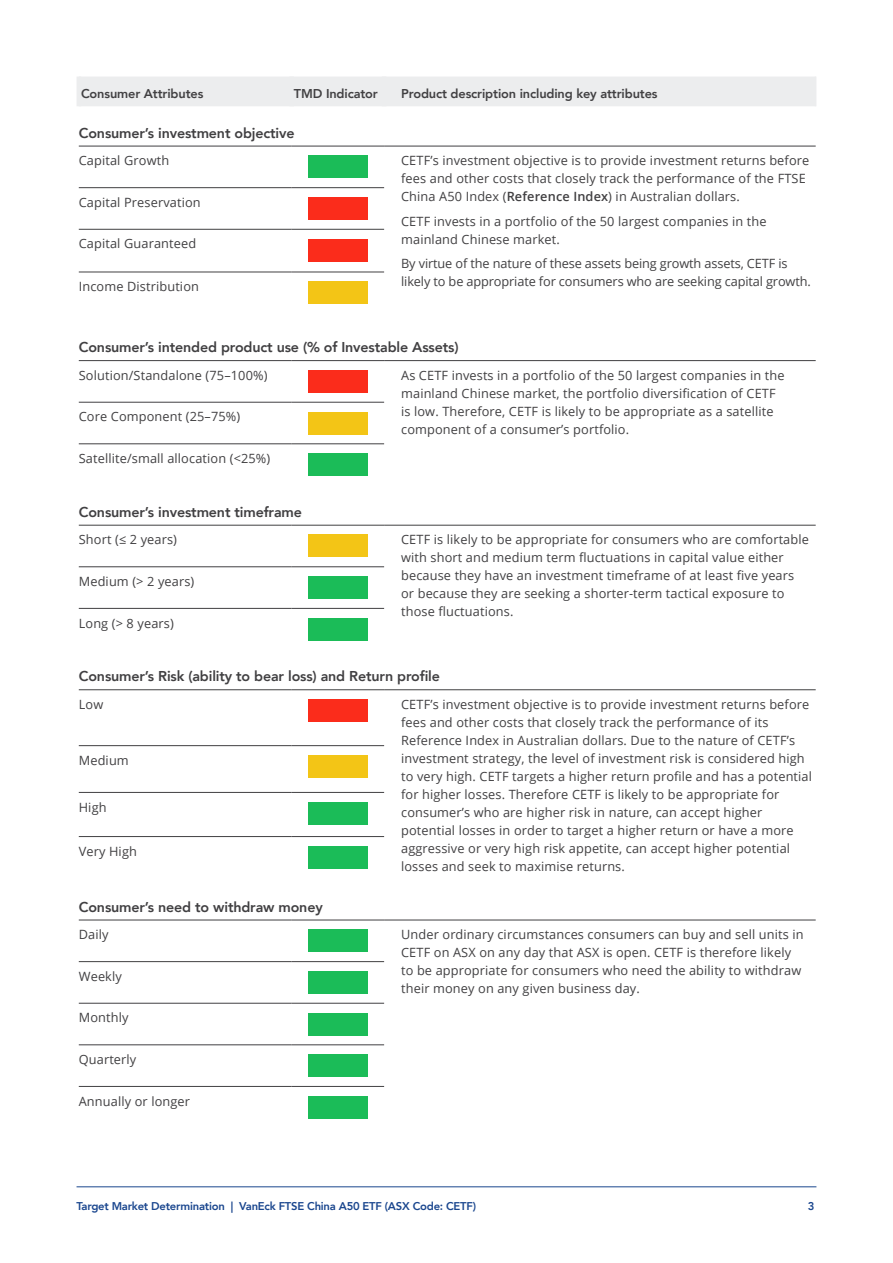
<style>
.page{position:relative;width:893px;height:1263px;background:#fff}
.page>*{position:absolute;margin:0;border:0;box-sizing:border-box;transform-origin:0 0}
.Table_Heading{font:800 14.25px "Avenir";letter-spacing:-.01em;color:#414042}
.Table_Text{font:12.75px/18px "Open Sans";letter-spacing:.01em;color:#414042}
.Table_Text-2{font:12.75px/18px "Open Sans";letter-spacing:-.01em;color:#414042}
.Table_Heading_Small{font:800 12.75px "Avenir";letter-spacing:-.01em;color:#414042}
.t1{font:800 11.25px "Avenir";letter-spacing:-.02em;color:#1a468e}
.s1{font-weight:600}
</style>
<div class="page">
<hr style="left:77px;top:1186px;width:739px;height:1px;background:#1a468e">
<hr style="left:79px;top:402px;width:213px;height:1px;background:#414042">
<hr style="left:79px;top:608px;width:213px;height:1px;background:#414042">
<hr style="left:79px;top:961px;width:213px;height:1px;background:#414042">
<hr style="left:79px;top:1003px;width:213px;height:1px;background:#414042">
<hr style="left:79px;top:1044px;width:213px;height:1px;background:#414042">
<hr style="left:292px;top:402px;width:92px;height:1px;background:#414042">
<hr style="left:292px;top:608px;width:92px;height:1px;background:#414042">
<hr style="left:79px;top:444px;width:213px;height:1px;background:#414042">
<hr style="left:292px;top:444px;width:92px;height:1px;background:#414042">
<hr style="left:79px;top:745px;width:213px;height:1px;background:#414042">
<hr style="left:292px;top:745px;width:92px;height:1px;background:#414042">
<hr style="left:79px;top:792px;width:213px;height:1px;background:#414042">
<hr style="left:292px;top:792px;width:92px;height:1px;background:#414042">
<hr style="left:292px;top:1003px;width:92px;height:1px;background:#414042">
<hr style="left:79px;top:836px;width:213px;height:1px;background:#414042">
<hr style="left:292px;top:836px;width:92px;height:1px;background:#414042">
<hr style="left:292px;top:961px;width:92px;height:1px;background:#414042">
<hr style="left:292px;top:1044px;width:92px;height:1px;background:#414042">
<hr style="left:79px;top:566px;width:213px;height:1px;background:#414042">
<hr style="left:292px;top:566px;width:92px;height:1px;background:#414042">
<hr style="left:79px;top:187px;width:213px;height:1px;background:#414042">
<hr style="left:292px;top:187px;width:92px;height:1px;background:#414042">
<hr style="left:79px;top:229px;width:213px;height:1px;background:#414042">
<hr style="left:292px;top:229px;width:92px;height:1px;background:#414042">
<hr style="left:79px;top:272px;width:213px;height:1px;background:#414042">
<hr style="left:292px;top:272px;width:92px;height:1px;background:#414042">
<hr style="left:79px;top:146px;width:213px;height:1px;background:#414042">
<hr style="left:292px;top:146px;width:92px;height:1px;background:#414042">
<hr style="left:384px;top:146px;width:432px;height:1px;background:#414042">
<hr style="left:79px;top:360px;width:213px;height:1px;background:#414042">
<hr style="left:292px;top:360px;width:92px;height:1px;background:#414042">
<hr style="left:384px;top:360px;width:432px;height:1px;background:#414042">
<hr style="left:79px;top:525px;width:213px;height:1px;background:#414042">
<hr style="left:292px;top:525px;width:92px;height:1px;background:#414042">
<hr style="left:384px;top:525px;width:432px;height:1px;background:#414042">
<hr style="left:79px;top:689px;width:213px;height:1px;background:#414042">
<hr style="left:292px;top:689px;width:92px;height:1px;background:#414042">
<hr style="left:384px;top:689px;width:432px;height:1px;background:#414042">
<div style="left:81px;top:77px;width:735px;height:29px;background:#ecedee"></div>
<hr style="left:77px;top:77px;width:4px;height:29px;background:#ecedee">
<hr style="left:79px;top:1086px;width:213px;height:1px;background:#414042">
<hr style="left:292px;top:1086px;width:92px;height:1px;background:#414042">
<hr style="left:79px;top:920px;width:213px;height:1px;background:#414042">
<hr style="left:292px;top:920px;width:92px;height:1px;background:#414042">
<hr style="left:384px;top:920px;width:432px;height:1px;background:#414042">
<div style="left:308px;top:155px;width:59px;height:23px;background:#1bbc58"></div>
<div style="left:308px;top:197px;width:59px;height:23px;background:#fb2c1b"></div>
<div style="left:308px;top:239px;width:59px;height:22px;background:#fb2c1b"></div>
<div style="left:308px;top:281px;width:59px;height:23px;background:#f3c516"></div>
<div style="left:308px;top:370px;width:59px;height:23px;background:#fb2c1b"></div>
<div style="left:308px;top:412px;width:59px;height:22px;background:#f3c516"></div>
<div style="left:308px;top:453px;width:59px;height:23px;background:#1bbc58"></div>
<div style="left:308px;top:534px;width:59px;height:23px;background:#f3c516"></div>
<div style="left:308px;top:576px;width:59px;height:23px;background:#1bbc58"></div>
<div style="left:308px;top:618px;width:59px;height:23px;background:#1bbc58"></div>
<div style="left:308px;top:699px;width:59px;height:23px;background:#fb2c1b"></div>
<div style="left:308px;top:755px;width:59px;height:23px;background:#f3c516"></div>
<div style="left:308px;top:802px;width:59px;height:23px;background:#1bbc58"></div>
<div style="left:308px;top:846px;width:59px;height:23px;background:#1bbc58"></div>
<div style="left:308px;top:929px;width:59px;height:23px;background:#1bbc58"></div>
<div style="left:308px;top:971px;width:59px;height:23px;background:#1bbc58"></div>
<div style="left:308px;top:1012px;width:59px;height:23px;background:#1bbc58"></div>
<div style="left:308px;top:1054px;width:59px;height:23px;background:#1bbc58"></div>
<div style="left:308px;top:1096px;width:59px;height:23px;background:#1bbc58"></div>
<p class="Table_Heading_Small" style="left:81px;top:83px;width:124px">Consumer Attributes</p>
<p class="Table_Heading_Small" style="left:294px;top:83px;width:85px">TMD Indicator</p>
<p class="Table_Heading_Small" style="left:401px;top:83px;width:258px">Product description including key attributes</p>
<p class="Table_Heading" style="left:79px;top:122px;width:217px">Consumer’s investment objective</p>
<p class="Table_Text" style="left:79px;top:151px;width:92px">Capital Growth</p>
<p class="Table_Text" style="left:401px;top:151px;width:410px">CETF’s investment objective is to provide investment returns before fees and other costs that closely track the performance of the FTSE<br>China A50 Index (<span class="s1">Reference Index</span>) in Australian dollars.</p>
<p class="Table_Text" style="left:401px;top:212px;width:367px">CETF invests in a portfolio of the 50 largest companies in the mainland Chinese market.</p>
<p class="Table_Text-2" style="left:401px;top:254px;width:411px">By virtue of the nature of these assets being growth assets, CETF is likely to be appropriate for consumers who are seeking capital growth.</p>
<p class="Table_Text" style="left:79px;top:193px;width:123px">Capital Preservation</p>
<p class="Table_Text" style="left:79px;top:234px;width:119px">Capital Guaranteed</p>
<p class="Table_Text" style="left:79px;top:277px;width:122px">Income Distribution</p>
<p class="Table_Heading" style="left:79px;top:336px;width:381px">Consumer’s intended product use (% of Investable Assets)</p>
<p class="Table_Text" style="left:79px;top:366px;width:190px">Solution/Standalone (75–100%)</p>
<p class="Table_Text" style="left:401px;top:366px;width:385px">As CETF invests in a portfolio of the 50 largest companies in the mainland Chinese market, the portfolio diversification of CETF is low. Therefore, CETF is likely to be appropriate as a satellite component of a consumer’s portfolio.</p>
<p class="Table_Text" style="left:79px;top:407px;width:163px">Core Component (25–75%)</p>
<p class="Table_Text" style="left:79px;top:449px;width:193px">Satellite/small allocation (&lt;25%)</p>
<p class="Table_Heading" style="left:79px;top:501px;width:225px">Consumer’s investment timeframe</p>
<p class="Table_Text" style="left:79px;top:530px;width:100px">Short (≤ 2 years)</p>
<p class="Table_Text" style="left:401px;top:530px;width:409px">CETF is likely to be appropriate for consumers who are comfortable with short and medium term fluctuations in capital value either because they have an investment timeframe of at least five years or because they are seeking a shorter-term tactical exposure to those fluctuations.</p>
<p class="Table_Text" style="left:79px;top:572px;width:117px">Medium (&gt; 2 years)</p>
<p class="Table_Text" style="left:79px;top:613px;width:97px">Long (&gt; 8 years)</p>
<p class="Table_Heading" style="left:79px;top:665px;width:363px">Consumer’s Risk (ability to bear loss) and Return profile</p>
<p class="Table_Text" style="left:79px;top:695px;width:26px">Low</p>
<p class="Table_Text" style="left:401px;top:695px;width:412px">CETF’s investment objective is to provide investment returns before fees and other costs that closely track the performance of its Reference Index in Australian dollars. Due to the nature of CETF’s investment strategy, the level of investment risk is considered high to very high. CETF targets a higher return profile and has a potential for higher losses. Therefore CETF is likely to be appropriate for consumer’s who are higher risk in nature, can accept higher potential losses in order to target a higher return or have a more aggressive or very high risk appetite, can accept higher potential losses and seek to maximise returns.</p>
<p class="Table_Text" style="left:79px;top:751px;width:52px">Medium</p>
<p class="Table_Text" style="left:79px;top:797px;width:29px">High</p>
<p class="Table_Text" style="left:79px;top:842px;width:60px">Very High</p>
<p class="Table_Heading" style="left:79px;top:895px;width:245px">Consumer’s need to withdraw money</p>
<p class="Table_Text" style="left:79px;top:925px;width:31px">Daily</p>
<p class="Table_Text" style="left:401px;top:925px;width:404px">Under ordinary circumstances consumers can buy and sell units in CETF on ASX on any day that ASX is open. CETF is therefore likely to be appropriate for consumers who need the ability to withdraw their money on any given business day.</p>
<p class="Table_Text" style="left:79px;top:967px;width:45px">Weekly</p>
<p class="Table_Text" style="left:79px;top:1008px;width:51px">Monthly</p>
<p class="Table_Text" style="left:79px;top:1050px;width:59px">Quarterly</p>
<p class="Table_Text" style="left:79px;top:1091px;width:113px">Annually or longer</p>
<p class="t1" style="left:77px;top:1197px;width:401px">Target Market Determination | VanEck FTSE China A50 ETF (ASX Code: CETF)</p>
<p class="t1" style="left:808px;top:1197px;width:8px">3</p>
</div>
